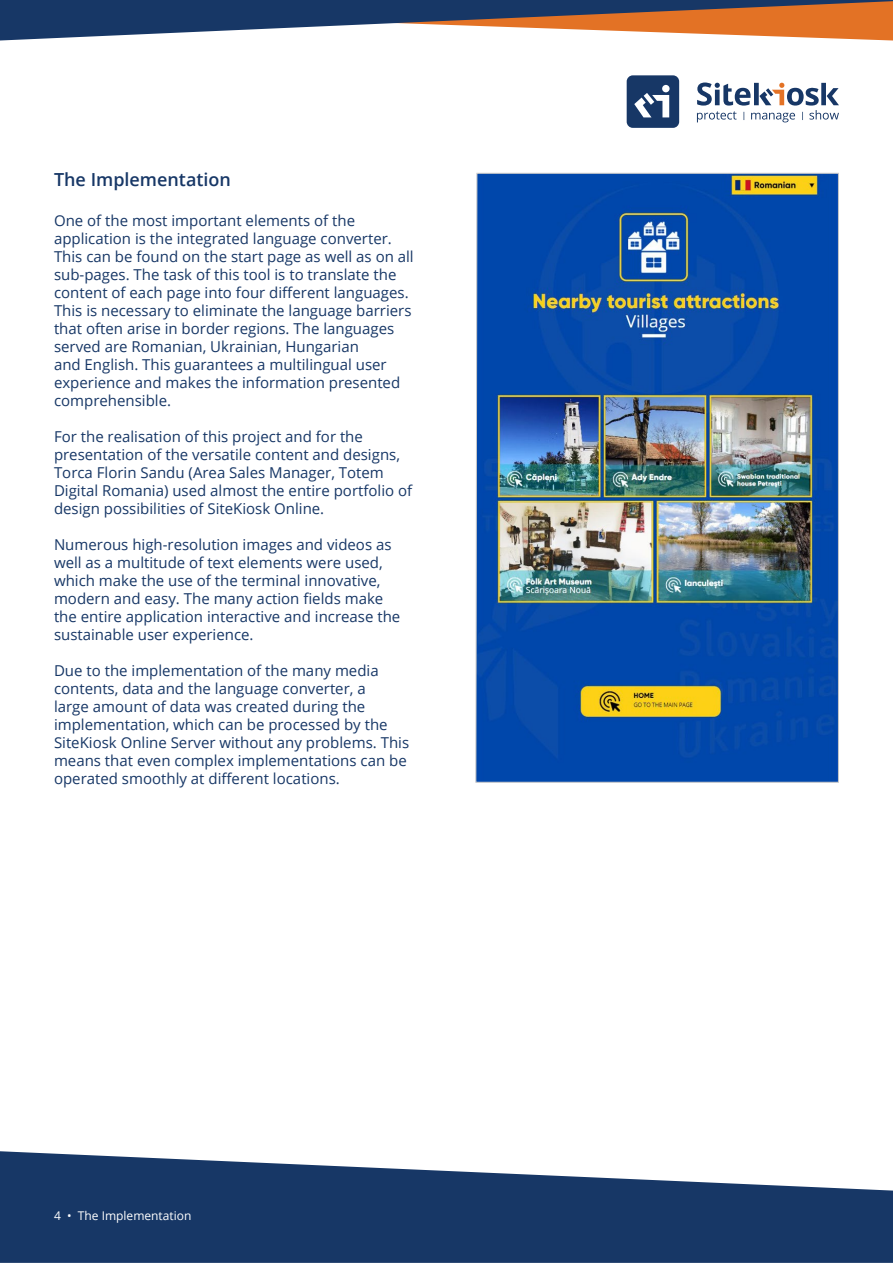
<style>
.page{position:relative;width:893px;height:1263px;background:#fff}
.page>*{position:absolute;margin:0;border:0;box-sizing:border-box;transform-origin:0 0}
.t1{font:600 18px "Open Sans";color:#173766}
.t2{font:15px/18px "Open Sans";color:#173766}
.t3{font:12px "Open Sans";color:#fff}
</style>
<div class="page">
<svg style="left:0;top:1151px;width:893px;height:112px;fill:#173766"></svg>
<svg style="left:0;top:0;width:893px;height:41px"></svg>
<div style="left:627px;top:75px;width:52px;height:53px;background:#173766;border-radius:6px"></div>
<svg style="left:697px;top:83px;width:142px;height:39px"></svg>
<svg style="left:634px;top:85px;width:36px;height:32px"></svg>
<img style="left:475px;top:173px;width:364px;height:610px">
<p class="t1" style="left:54px;top:167px;width:179px">The Implementation</p>
<p class="t2" style="left:54px;top:211px;width:361px">One of the most important elements of the application is the integrated language converter.<br>This can be found on the start page as well as on all sub-pages. The task of this tool is to translate the content of each page into four different languages.<br>This is necessary to eliminate the language barriers that often arise in border regions. The languages served are Romanian, Ukrainian, Hungarian<br>and English. This guarantees a multilingual user experience and makes the information presented comprehensible.</p>
<p class="t2" style="left:54px;top:427px;width:360px">For the realisation of this project and for the presentation of the versatile content and designs, Torca Florin Sandu (Area Sales Manager, Totem Digital Romania) used almost the entire portfolio of design possibilities of SiteKiosk Online.</p>
<p class="t2" style="left:54px;top:535px;width:348px">Numerous high-resolution images and videos as well as a multitude of text elements were used, which make the use of the terminal innovative, modern and easy. The many action fields make the entire application interactive and increase the sustainable user experience.</p>
<p class="t2" style="left:54px;top:661px;width:357px">Due to the implementation of the many media contents, data and the language converter, a<br>large amount of data was created during the implementation, which can be processed by the SiteKiosk Online Server without any problems. This means that even complex implementations can be operated smoothly at different locations.</p>
<p class="t3" style="left:54px;top:1207px;width:139px">4 • The Implementation</p>
</div>
